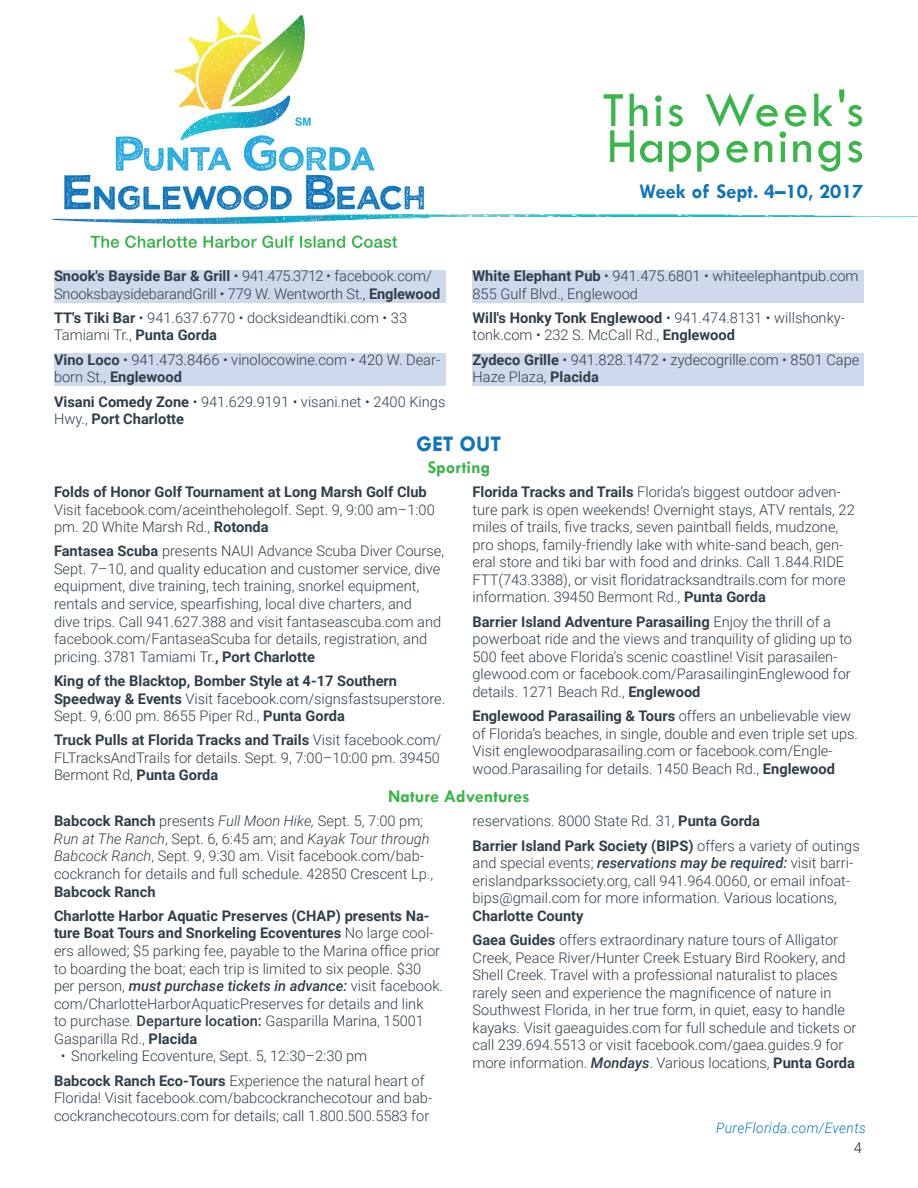
<style>
.page{position:relative;width:918px;height:1188px;background:#fff}
.page>*{position:absolute;margin:0;border:0;box-sizing:border-box;transform-origin:0 0}
.t1{font:51px/36px "Tw Cen";letter-spacing:.05em;color:#3ab54a}
.t2{font:700 22.5px "Tw Cen";color:#1074bc}
.t3{font:700 21px "Tw Cen";color:#1074bc}
.t4{font:700 18px "Tw Cen";color:#3ab54a}
.t5{font:300 14.7px/17.5px "Roboto";color:#2f3f48}
.t6{font:700 14.7px/17.5px "Roboto";color:#2f3f48}
.t7{font:300 14.7px "Roboto";color:#231f20}
.t8{font:italic 300 14.4px "Roboto";letter-spacing:.03em;color:#1074bc;scale:.95 1}
.s1{font-weight:700}
.s2{font-weight:300}
.s3{font-style:italic}
.s4{font-weight:500;font-style:italic}
.s5{font-weight:500}
</style>
<div class="page">
<img style="left:51px;top:14px;width:373px;height:234px">
<img style="left:308px;top:211px;width:610px;height:16px">
<div style="left:54px;top:270px;width:392px;height:32px;background:#cfd9ed"></div>
<div style="left:54px;top:354px;width:392px;height:32px;background:#cfd9ed"></div>
<div style="left:472px;top:270px;width:392px;height:32px;background:#cfd9ed"></div>
<div style="left:472px;top:354px;width:392px;height:32px;background:#cfd9ed"></div>
<p class="t5" style="left:54px;top:266px;width:388px"><span class="s1">Snook's Bayside Bar &amp; Grill</span> • 941.475.3712 • facebook.com/<br>SnooksbaysidebarandGrill • 779 W. Wentworth St., <span class="s1">Englewood</span></p>
<p class="t5" style="left:54px;top:308px;width:355px"><span class="s1">TT's Tiki Bar</span> • 941.637.6770 • docksideandtiki.com • 33<br>Tamiami Tr., <span class="s1">Punta Gorda</span></p>
<p class="t5" style="left:54px;top:350px;width:388px"><span class="s1">Vino Loco</span> • 941.473.8466 • vinolocowine.com • 420 W. Dear&shy;born St., <span class="s1">Englewood</span></p>
<p class="t5" style="left:54px;top:392px;width:393px"><span class="s1">Visani Comedy Zone</span> • 941.629.9191 • visani.net • 2400 Kings<br>Hwy., <span class="s1">Port Charlotte</span></p>
<h1 class="t1" style="left:602px;top:92px;width:263px">This Week's<br>Happenings</h1>
<h3 class="t3" style="left:639px;top:179px;width:226px">Week of Sept. 4–10, 2017</h3>
<p class="t5" style="left:472px;top:266px;width:387px"><span class="s1">White Elephant Pub</span> • 941.475.6801 • whiteelephantpub.com<br>855 Gulf Blvd., Englewood</p>
<p class="t5" style="left:472px;top:308px;width:374px"><span class="s1">Will's Honky Tonk Englewood</span> • 941.474.8131 • willshonky&shy;tonk.com • 232 S. McCall Rd., <span class="s1">Englewood</span></p>
<p class="t5" style="left:472px;top:350px;width:388px"><span class="s1">Zydeco Grille</span> • 941.828.1472 • zydecogrille.com • 8501 Cape<br>Haze Plaza, <span class="s1">Placida</span></p>
<h2 class="t2" style="left:417px;top:430px;width:86px">GET OUT</h2>
<p class="t4" style="left:428px;top:456px;width:64px">Sporting</p>
<p class="t6" style="left:54px;top:482px;width:374px">Folds of Honor Golf Tournament at Long Marsh Golf Club</p>
<p class="t5" style="left:54px;top:500px;width:382px">Visit facebook.com/aceintheholegolf. Sept. 9, 9:00 am–1:00 pm. 20 White Marsh Rd., <span class="s1">Rotonda</span></p>
<p class="t5" style="left:54px;top:542px;width:392px"><span class="s1">Fantasea Scuba</span> presents NAUI Advance Scuba Diver Course, Sept. 7–10, and quality education and customer service, dive equipment, dive training, tech training, snorkel equipment, rentals and service, spearfishing, local dive charters, and<br>dive trips. Call 941.627.388 and visit fantaseascuba.com and facebook.com/FantaseaScuba for details, registration, and pricing. 3781 Tamiami Tr.<span class="s1">, Port Charlotte</span></p>
<p class="t6" style="left:54px;top:671px;width:393px">King of the Blacktop, Bomber Style at 4-17 Southern<br>Speedway &amp; Events <span class="s2">Visit facebook.com/signsfastsuperstore.<br>Sept. 9, 6:00 pm. 8655 Piper Rd.,</span> Punta Gorda</p>
<p class="t5" style="left:54px;top:731px;width:389px;text-align:justify"><span class="s1">Truck Pulls at Florida Tracks and Trails</span> Visit facebook.com/ FLTracksAndTrails for details. Sept. 9, 7:00–10:00 pm. 39450<br>Bermont Rd, <span class="s1">Punta Gorda</span></p>
<p class="t5" style="left:472px;top:482px;width:384px"><span class="s1">Florida Tracks and Trails</span> Florida’s biggest outdoor adven&shy;ture park is open weekends! Overnight stays, ATV rentals, 22 miles of trails, five tracks, seven paintball fields, mudzone, pro shops, family-friendly lake with white-sand beach, gen&shy;eral store and tiki bar with food and drinks. Call 1.844.RIDE FTT(743.3388), or visit floridatracksandtrails.com for more information. 39450 Bermont Rd., <span class="s1">Punta Gorda</span></p>
<p class="t5" style="left:472px;top:612px;width:381px"><span class="s1">Barrier Island Adventure Parasailing</span> Enjoy the thrill of a powerboat ride and the views and tranquility of gliding up to 500 feet above Florida's scenic coastline! Visit parasailen&shy;glewood.com or facebook.com/ParasailinginEnglewood for details. 1271 Beach Rd., <span class="s1">Englewood</span></p>
<p class="t5" style="left:472px;top:707px;width:387px"><span class="s1">Englewood Parasailing &amp; Tours</span> offers an unbelievable view of Florida’s beaches, in single, double and even triple set ups.<br>Visit englewoodparasailing.com or facebook.com/Engle&shy;wood.Parasailing for details. 1450 Beach Rd., <span class="s1">Englewood</span></p>
<p class="t4" style="left:388px;top:786px;width:143px">Nature Adventures</p>
<p class="t5" style="left:54px;top:812px;width:381px"><span class="s1">Babcock Ranch</span> presents <span class="s3">Full Moon Hike,</span> Sept. 5, 7:00 pm; <span class="s3">Run at The Ranch</span>, Sept. 6, 6:45 am; and <span class="s3">Kayak Tour through Babcock Ranch</span>, Sept. 9, 9:30 am. Visit facebook.com/bab&shy;cockranch for details and full schedule. 42850 Crescent Lp.,</p>
<p class="t6" style="left:54px;top:879px;width:377px;line-height:24.3px">Babcock Ranch<br>Charlotte Harbor Aquatic Preserves (CHAP) presents Na-</p>
<p class="t5" style="left:54px;top:924px;width:391px"><span class="s1">ture Boat Tours and Snorkeling Ecoventures</span> No large cool&shy;ers allowed; $5 parking fee, payable to the Marina office prior to boarding the boat; each trip is limited to six people. $30 per person, <span class="s4">must purchase tickets in advance:</span> visit facebook. com/CharlotteHarborAquaticPreserves for details and link<br>to purchase. <span class="s5">Departure location:</span> Gasparilla Marina, 15001<br>Gasparilla Rd., <span class="s1">Placida</span></p>
<p class="t5" style="left:54px;top:1042px;width:372px;line-height:24.9px;text-indent:7px">• Snorkeling Ecoventure, Sept. 5, 12:30–2:30 pm<br><span class="s1">Babcock Ranch Eco-Tours</span> Experience the natural heart of</p>
<p class="t5" style="left:54px;top:1089px;width:380px">Florida! Visit facebook.com/babcockranchecotour and bab&shy;cockranchecotours.com for details; call 1.800.500.5583 for</p>
<p class="t5" style="left:473px;top:808px;width:389px;line-height:24.3px">reservations. 8000 State Rd. 31, <span class="s1">Punta Gorda<br>Barrier Island Park Society (BIPS)</span> offers a variety of outings</p>
<p class="t5" style="left:473px;top:854px;width:382px">and special events; <span class="s4">reservations may be required:</span> visit barri&shy;erislandparkssociety.org, call 941.964.0060, or email infoat&shy;bips@gmail.com for more information. Various locations,</p>
<p class="t5" style="left:473px;top:903px;width:367px;line-height:24.3px"><span class="s1">Charlotte County<br>Gaea Guides</span> offers extraordinary nature tours of Alligator</p>
<p class="t5" style="left:473px;top:948px;width:385px">Creek, Peace River/Hunter Creek Estuary Bird Rookery, and Shell Creek. Travel with a professional naturalist to places rarely seen and experience the magnificence of nature in Southwest Florida, in her true form, in quiet, easy to handle kayaks. Visit gaeaguides.com for full schedule and tickets or call 239.694.5513 or visit facebook.com/gaea.guides.9 for more information. <span class="s4">Mondays</span>. Various locations, <span class="s1">Punta Gorda</span></p>
<p class="t8" style="left:716px;top:1118px;width:159px">PureFlorida.com/Events</p>
<p class="t7" style="left:854px;top:1137px;width:10px">4</p>
</div>
